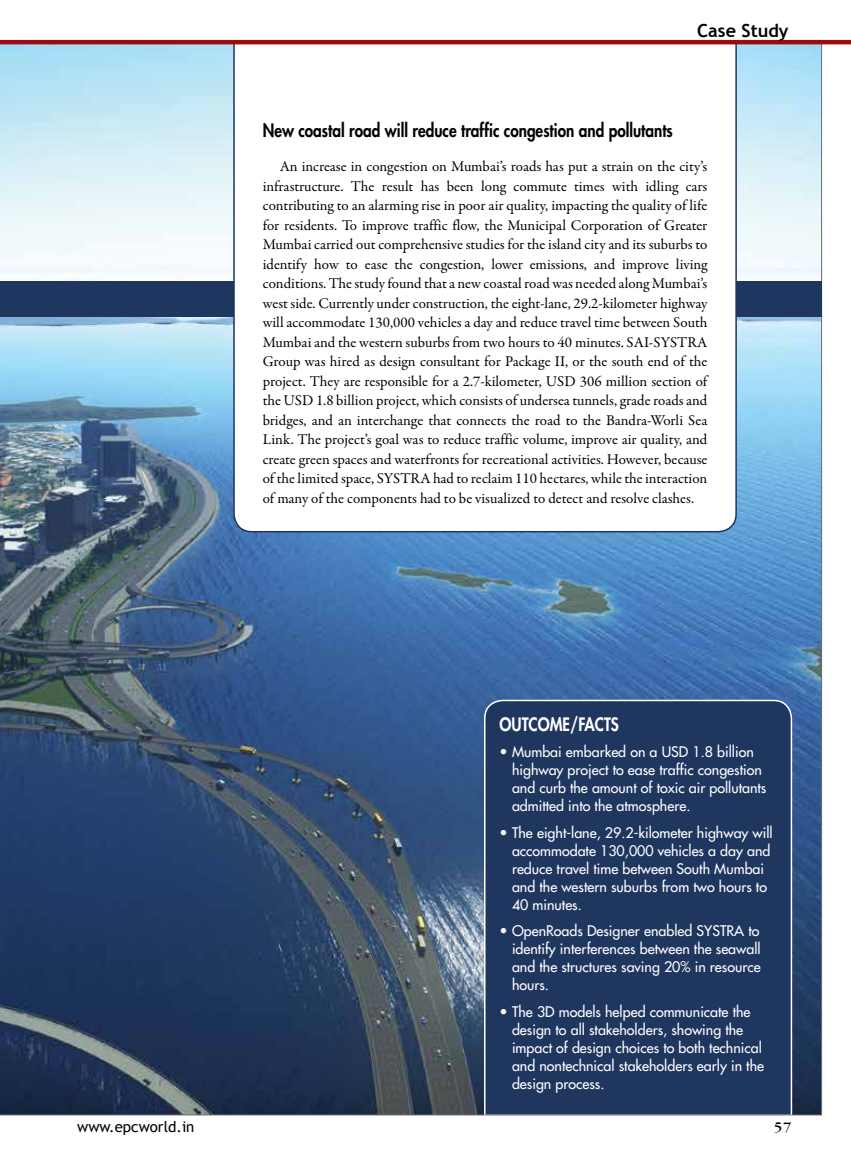
<style>
.page{position:relative;width:851px;height:1157px;background:#fff}
.page>*{position:absolute;margin:0;border:0;box-sizing:border-box;transform-origin:0 0}
.t1{font:800 18px "Futura";color:#000;scale:.85 1}
.t2{font:800 18px "Futura";color:#fff;scale:.85 1}
.t3{font:700 18px "Trebuchet MS";color:#000}
.t4{font:15px/19.5px "Garamond Premr Pro";color:#000;text-align:justify}
.t5{font:15px "Trebuchet MS";color:#000}
.t6{font:15px "Garamand Regular SWFTE";color:#000}
.t7{font:14.25px/18px "Futura";color:#fff}
</style>
<div class="page">
<img style="left:0;top:44px;width:821px;height:1070px">
<hr style="left:821px;top:42px;width:1px;height:1073px;background:#6d6e71">
<div style="left:483px;top:699px;width:309px;height:417px;background:#1f365f"></div>
<div style="left:0;top:281px;width:821px;height:36px;background:#1f365f"></div>
<svg style="left:232px;top:44px;width:505px;height:489px"></svg>
<hr style="left:0;top:1114px;width:821px;height:1px;background:#6d6e71">
<hr style="left:0;top:40px;width:850px;height:4px;background:#9e0b0f">
<p class="t3" style="left:697px;top:19px;width:93px">Case Study</p>
<p class="t1" style="left:263px;top:119px;width:484px">New coastal road will reduce traffic congestion and pollutants</p>
<p class="t4" style="left:263px;top:157px;width:446px;text-indent:17px">An increase in congestion on Mumbai’s roads has put a strain on the city’s infrastructure. The result has been long commute times with idling cars contributing to an alarming rise in poor air quality, impacting the quality of life for residents. To improve traffic flow, the Municipal Corporation of Greater Mumbai carried out comprehensive studies for the island city and its suburbs to identify how to ease the congestion, lower emissions, and improve living conditions. The study found that a new coastal road was needed along Mumbai’s west side. Currently under construction, the eight-lane, 29.2-kilometer highway will accommodate 130,000 vehicles a day and reduce travel time between South Mumbai and the western suburbs from two hours to 40 minutes. SAI-SYSTRA Group was hired as design consultant for Package II, or the south end of the project. They are responsible for a 2.7-kilometer, USD 306 million section of the USD 1.8 billion project, which consists of undersea tunnels, grade roads and bridges, and an interchange that connects the road to the Bandra-Worli Sea Link. The project’s goal was to reduce traffic volume, improve air quality, and create green spaces and waterfronts for recreational activities. However, because of the limited space, SYSTRA had to reclaim 110 hectares, while the interaction of many of the components had to be visualized to detect and resolve clashes.</p>
<p class="t2" style="left:499px;top:712px;width:142px">OUTCOME/FACTS</p>
<p class="t7" style="left:512px;top:743px;width:256px;text-indent:-12px">• Mumbai embarked on a USD 1.8 billion highway project to ease traffic congestion and curb the amount of toxic air pollutants admitted into the atmosphere.</p>
<p class="t7" style="left:512px;top:823px;width:262px;text-indent:-12px">• The eight-lane, 29.2-kilometer highway will accommodate 130,000 vehicles a day and reduce travel time between South Mumbai and the western suburbs from two hours to 40 minutes.</p>
<p class="t7" style="left:512px;top:922px;width:250px;text-align:justify;text-indent:-12px">• OpenRoads Designer enabled SYSTRA to identify interferences between the seawall and the structures saving 20% in resource hours.</p>
<p class="t7" style="left:512px;top:1002px;width:253px;text-indent:-12px">• The 3D models helped communicate the design to all stakeholders, showing the impact of design choices to both technical and nontechnical stakeholders early in the design process.</p>
<p class="t5" style="left:77px;top:1117px;width:119px">www.epcworld.in</p>
<p class="t6" style="left:774px;top:1118px;width:19px">57</p>
</div>
